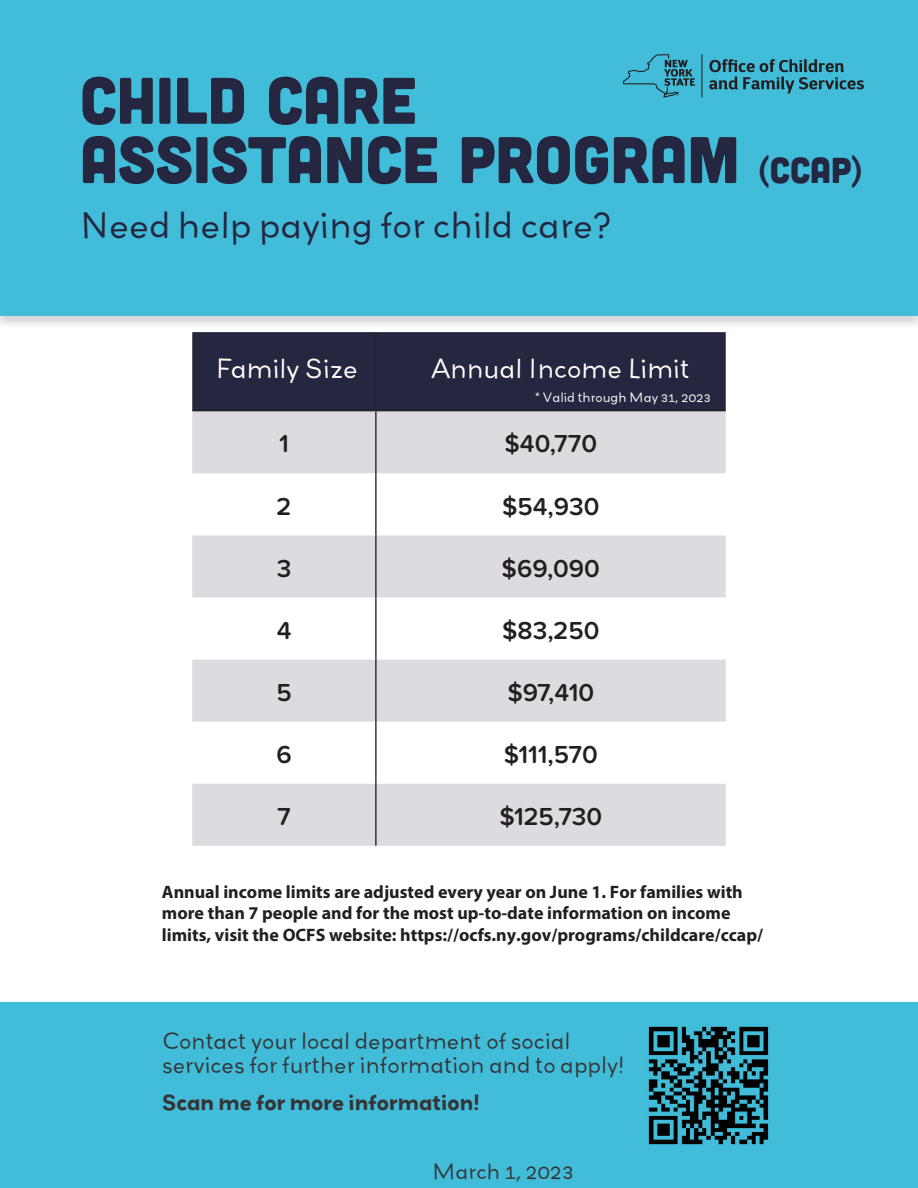
<style>
.page{position:relative;width:918px;height:1188px;background:#fff}
.page>*{position:absolute;margin:0;border:0;box-sizing:border-box;transform-origin:0 0}
.t1{font:65.7px "Cubano";color:#25263f}
.t2{font:33px "Grenadine MVB";color:#25263f}
.t3{font:600 25.5px "Proxima Soft";color:#231f20}
.t4{font:24.15px "Grenadine MVB";color:#fff}
.t5{font:20.7px/24.9px "Grenadine MVB";color:#363536}
.t6{font:700 19.5px "Grenadine MVB";color:#363536}
.t7{font:19.5px "Grenadine MVB";color:#363536}
.t8{font:700 18px/21.6px "Myriad Pro";color:#231f20}
.t9{font:12px "Grenadine MVB";color:#fff}
.s1{font-size:36px}
</style>
<div class="page">
<div style="left:0;top:0;width:918px;height:331px;background:#25263f;opacity:.21"></div>
<div style="left:0;top:0;width:918px;height:315px;background:#41bdda"></div>
<svg style="left:623px;top:54px;width:72px;height:44px"></svg>
<svg style="left:709px;top:59px;width:155px;height:35px"></svg>
<hr style="left:701px;top:54px;width:1px;height:44px;background:#231f20">
<div style="left:192px;top:332px;width:534px;height:78px;background:#25263f"></div>
<svg style="left:192px;top:411px;width:534px;height:435px;fill:#dcdbdf"></svg>
<hr style="left:375px;top:332px;width:2px;height:78px;background:#231f20">
<hr style="left:192px;top:410px;width:184px;height:1px;background:#231f20">
<hr style="left:376px;top:410px;width:350px;height:1px;background:#231f20">
<hr style="left:375px;top:411px;width:2px;height:62px;background:#231f20">
<hr style="left:375px;top:473px;width:2px;height:62px;background:#231f20">
<hr style="left:375px;top:535px;width:2px;height:63px;background:#231f20">
<hr style="left:375px;top:598px;width:2px;height:62px;background:#231f20">
<hr style="left:375px;top:660px;width:2px;height:62px;background:#231f20">
<hr style="left:375px;top:722px;width:2px;height:62px;background:#231f20">
<hr style="left:375px;top:784px;width:2px;height:62px;background:#231f20">
<div style="left:0;top:1002px;width:918px;height:186px;background:#41bdda"></div>
<img style="left:648px;top:1026px;width:121px;height:119px">
<p class="t1" style="left:80px;top:59px;width:338px">CHILD CARE</p>
<p class="t1" style="left:80px;top:118px;width:783px">ASSISTANCE PROGRAM <span class="s1">(CCAP)</span></p>
<p class="t2" style="left:80px;top:202px;width:534px">Need help paying for child care?</p>
<p class="t4" style="left:216px;top:351px;width:144px">Family Size</p>
<p class="t4" style="left:431px;top:351px;width:261px">Annual Income Limit</p>
<p class="t9" style="left:535px;top:388px;width:177px">* Valid through May 31, 2023</p>
<p class="t3" style="left:279px;top:425px;width:11px">1</p>
<p class="t3" style="left:504px;top:425px;width:94px">$40,770</p>
<p class="t3" style="left:277px;top:487px;width:16px">2</p>
<p class="t3" style="left:502px;top:487px;width:99px">$54,930</p>
<p class="t3" style="left:277px;top:549px;width:16px">3</p>
<p class="t3" style="left:502px;top:549px;width:100px">$69,090</p>
<p class="t3" style="left:277px;top:611px;width:16px">4</p>
<p class="t3" style="left:502px;top:611px;width:99px">$83,250</p>
<p class="t3" style="left:276px;top:673px;width:17px">5</p>
<p class="t3" style="left:507px;top:673px;width:88px">$97,410</p>
<p class="t3" style="left:276px;top:735px;width:17px">6</p>
<p class="t3" style="left:504px;top:735px;width:95px">$111,570</p>
<p class="t3" style="left:277px;top:797px;width:15px">7</p>
<p class="t3" style="left:499px;top:797px;width:104px">$125,730</p>
<p class="t8" style="left:162px;top:880px;width:603px">Annual income limits are adjusted every year on June 1. For families with more than 7 people and for the most up-to-date information on income limits, visit the OCFS website: https://ocfs.ny.gov/programs/childcare/ccap/</p>
<p class="t5" style="left:162px;top:1028px;width:464px">Contact your local department of social services for further information and to apply!</p>
<p class="t6" style="left:162px;top:1088px;width:319px">Scan me for more information!</p>
<p class="t7" style="left:432px;top:1157px;width:144px">March 1, 2023</p>
</div>
